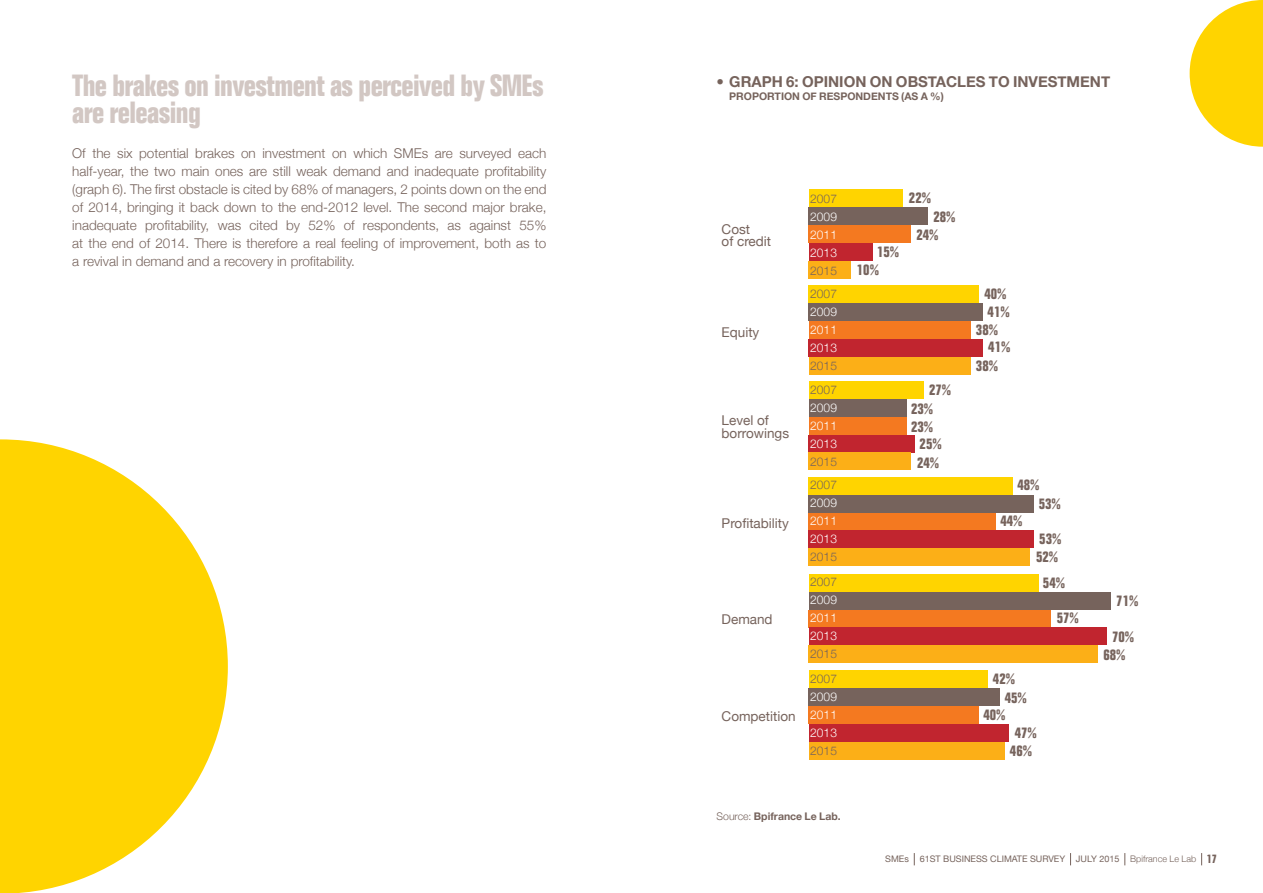
<style>
.page{position:relative;width:1263px;height:893px;background:#fff}
.page>*{position:absolute;margin:0;border:0;box-sizing:border-box;transform-origin:0 0}
.t1{font:700 condensed 30px/27px "Folio";letter-spacing:-.02em;color:#d2c7c3}
.t2{font:700 condensed 15px/18.3px "Folio";color:#76635c}
.t3{font:700 15px "Helvetica Neue";color:#76635c}
.t4{font:300 13.5px/18px "Helvetica Neue";color:#76635c;text-align:justify}
.t5{font:13.5px/12.6px "Helvetica Neue";color:#76635c}
.t6{font:300 12px/18px "Helvetica Neue";color:#fff;text-align:justify}
.t7{font:300 12px/23.9px "Helvetica Neue";color:#76635c}
.t8{font:700 10.5px "Helvetica Neue";color:#76635c}
.t9{font:9px "Helvetica Neue";color:#76635c}
.s1{font-weight:300}
.s2{font-family:"Folio";font-weight:700;font-stretch:condensed;font-size:12px}
</style>
<div class="page">
<svg style="left:1189px;top:0;width:74px;height:147px"></svg>
<svg style="left:0;top:439px;width:228px;height:454px;fill:#ffd400"></svg>
<svg style="left:914px;top:853px;width:1px;height:12px"></svg>
<svg style="left:1070px;top:853px;width:1px;height:12px"></svg>
<svg style="left:1124px;top:853px;width:1px;height:12px"></svg>
<svg style="left:1201px;top:853px;width:1px;height:12px"></svg>
<div style="left:809px;top:189px;width:93px;height:18px;background:#ffd400"></div>
<div style="left:809px;top:207px;width:119px;height:18px;background:#76635c"></div>
<div style="left:809px;top:225px;width:102px;height:18px;background:#f47920"></div>
<div style="left:809px;top:243px;width:63px;height:18px;background:#c1252f"></div>
<div style="left:809px;top:261px;width:42px;height:18px;background:#fcaf17"></div>
<div style="left:809px;top:285px;width:170px;height:18px;background:#ffd400"></div>
<div style="left:809px;top:303px;width:174px;height:18px;background:#76635c"></div>
<div style="left:809px;top:321px;width:161px;height:18px;background:#f47920"></div>
<div style="left:809px;top:339px;width:174px;height:18px;background:#c1252f"></div>
<div style="left:809px;top:357px;width:161px;height:17px;background:#fcaf17"></div>
<div style="left:809px;top:381px;width:114px;height:18px;background:#ffd400"></div>
<div style="left:809px;top:399px;width:97px;height:18px;background:#76635c"></div>
<div style="left:809px;top:417px;width:97px;height:18px;background:#f47920"></div>
<div style="left:809px;top:435px;width:106px;height:17px;background:#c1252f"></div>
<div style="left:809px;top:452px;width:102px;height:18px;background:#fcaf17"></div>
<div style="left:809px;top:477px;width:204px;height:18px;background:#ffd400"></div>
<div style="left:809px;top:495px;width:225px;height:18px;background:#76635c"></div>
<div style="left:809px;top:513px;width:187px;height:17px;background:#f47920"></div>
<div style="left:809px;top:530px;width:225px;height:18px;background:#c1252f"></div>
<div style="left:809px;top:548px;width:221px;height:18px;background:#fcaf17"></div>
<div style="left:809px;top:574px;width:229px;height:18px;background:#ffd400"></div>
<div style="left:809px;top:592px;width:302px;height:18px;background:#76635c"></div>
<div style="left:809px;top:610px;width:242px;height:17px;background:#f47920"></div>
<div style="left:809px;top:627px;width:297px;height:18px;background:#c1252f"></div>
<div style="left:809px;top:645px;width:289px;height:18px;background:#fcaf17"></div>
<div style="left:809px;top:670px;width:178px;height:18px;background:#ffd400"></div>
<div style="left:809px;top:688px;width:191px;height:18px;background:#76635c"></div>
<div style="left:809px;top:706px;width:170px;height:18px;background:#f47920"></div>
<div style="left:809px;top:724px;width:199px;height:18px;background:#c1252f"></div>
<div style="left:809px;top:742px;width:195px;height:17px;background:#fcaf17"></div>
<h1 class="t1" style="left:72px;top:72px;width:473px">The brakes on investment as perceived by SMEs are releasing</h1>
<p class="t4" style="left:72px;top:144px;width:476px">Of the six potential brakes on investment on which SMEs are surveyed each half-year, the two main ones are still weak demand and inadequate profitability (graph 6). The first obstacle is cited by 68% of managers, 2 points down on the end of 2014, bringing it back down to the end-2012 level. The second major brake, inadequate profitability, was cited by 52% of respondents, as against 55% at the end of 2014. There is therefore a real feeling of improvement, both as to a revival in demand and a recovery in profitability.</p>
<p class="t3" style="left:716px;top:72px;width:395px">• GRAPH 6: OPINION ON OBSTACLES TO INVESTMENT</p>
<p class="t8" style="left:729px;top:90px;width:216px">PROPORTION OF RESPONDENTS (AS A %)</p>
<p class="t5" style="left:722px;top:222px;width:51px">Cost<br>of credit</p>
<p class="t5" style="left:722px;top:325px;width:39px">Equity</p>
<p class="t5" style="left:722px;top:414px;width:69px">Level of borrowings</p>
<p class="t5" style="left:722px;top:517px;width:69px">Profitability</p>
<p class="t5" style="left:722px;top:613px;width:53px">Demand</p>
<p class="t5" style="left:722px;top:710px;width:76px">Competition</p>
<p class="t7" style="left:810px;top:186px;width:28px">2007</p>
<p class="t6" style="left:810px;top:207px;width:28px">2009<br>2011<br>2013</p>
<p class="t7" style="left:810px;top:258px;width:28px">2015<br>2007</p>
<p class="t6" style="left:810px;top:303px;width:28px">2009<br>2011<br>2013</p>
<p class="t7" style="left:810px;top:354px;width:28px">2015<br>2007</p>
<p class="t6" style="left:810px;top:398px;width:28px">2009<br>2011<br>2013</p>
<p class="t7" style="left:810px;top:450px;width:28px;line-height:23px">2015<br>2007</p>
<p class="t6" style="left:810px;top:493px;width:28px">2009<br>2011<br>2013</p>
<p class="t7" style="left:810px;top:544px;width:28px;line-height:24.8px">2015<br>2007</p>
<p class="t6" style="left:810px;top:590px;width:28px">2009<br>2011<br>2013</p>
<p class="t7" style="left:810px;top:640px;width:28px;line-height:25.2px">2015<br>2007</p>
<p class="t6" style="left:810px;top:687px;width:28px">2009<br>2011<br>2013</p>
<p class="t7" style="left:810px;top:738px;width:28px">2015</p>
<p class="t2" style="left:857px;top:243px;width:44px;text-indent:20px">15%<br>10%</p>
<p class="t2" style="left:909px;top:189px;width:23px">22%</p>
<p class="t2" style="left:916px;top:226px;width:23px">24%</p>
<p class="t2" style="left:933px;top:208px;width:23px">28%</p>
<p class="t2" style="left:929px;top:381px;width:23px">27%</p>
<p class="t2" style="left:911px;top:419px;width:32px;line-height:17px;text-align:center">23%<br>25%</p>
<p class="t2" style="left:917px;top:453px;width:23px">24%</p>
<p class="t2" style="left:911px;top:400px;width:23px">23%</p>
<p class="t2" style="left:984px;top:284px;width:23px">40%</p>
<p class="t2" style="left:988px;top:322px;width:23px;line-height:17px;text-indent:-12px">38%<br>41%</p>
<p class="t2" style="left:976px;top:356px;width:23px">38%</p>
<p class="t2" style="left:988px;top:303px;width:23px">41%</p>
<p class="t2" style="left:1017px;top:476px;width:23px">48%</p>
<p class="t2" style="left:1000px;top:511px;width:23px">44%</p>
<p class="t2" style="left:1036px;top:530px;width:27px">53%<br>52%</p>
<p class="t2" style="left:1039px;top:494px;width:23px">53%</p>
<p class="t2" style="left:1043px;top:573px;width:23px">54%</p>
<p class="t2" style="left:1057px;top:609px;width:23px">57%</p>
<p class="t2" style="left:993px;top:670px;width:23px">42%</p>
<p class="t2" style="left:983px;top:705px;width:23px">40%</p>
<p class="t2" style="left:1010px;top:724px;width:28px;text-align:center">47%<br>46%</p>
<p class="t2" style="left:1005px;top:688px;width:23px">45%</p>
<p class="t2" style="left:1116px;top:592px;width:23px">71%</p>
<p class="t2" style="left:1103px;top:627px;width:32px;text-align:center">70%<br>68%</p>
<p class="t8" style="left:716px;top:810px;width:126px"><span class="s1">Source:</span> Bpifrance Le Lab.</p>
<p class="t9" style="left:885px;top:854px;width:333px">SMEs 61ST BUSINESS CLIMATE SURVEY JULY 2015 <span class="s1">Bpifrance Le Lab</span> <span class="s2">17</span></p>
</div>
